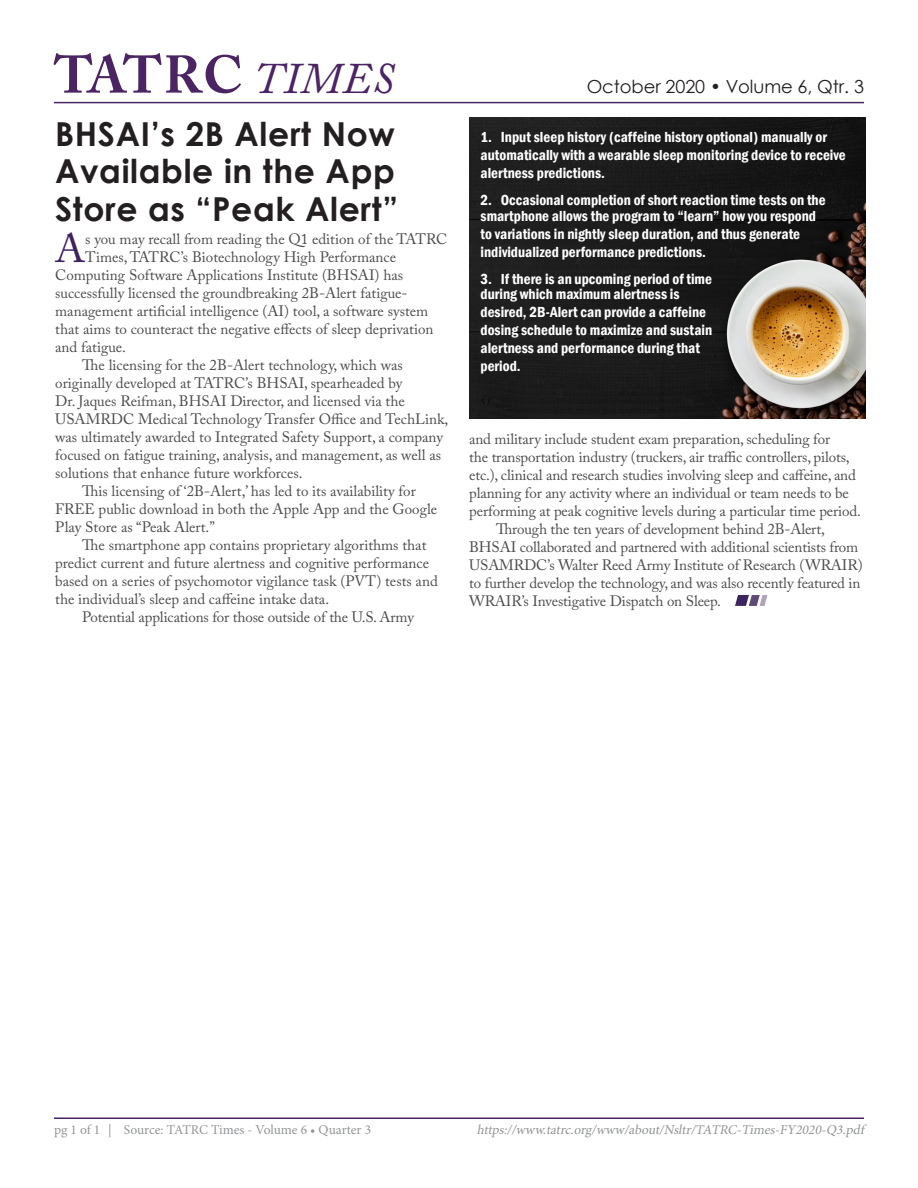
<style>
.page{position:relative;width:918px;height:1188px;background:#fff}
.page>*{position:absolute;margin:0;border:0;box-sizing:border-box;transform-origin:0 0}
.t1{font:700 52.5px "Adobe Caslon Pro";letter-spacing:-.025em;color:#4b2464}
._1st_Paragraph_Style{font:40.35px "Adobe Caslon Pro";color:#3d235f}
.HEADER_STYLE_1{font:700 33px/37.5px "Century Gothic";letter-spacing:.02em;color:#231f20;text-align:justify}
.t2{font:18px "Century Gothic";letter-spacing:-.005em;color:#231f20}
.Paragraph_Style_1{font:15px/18px "Adobe Caslon Pro";color:#4b4c4d}
.t3{font:600 condensed 15px/18px "Franklin Gothic";color:#fff}
._1st_Paragraph_Style-2{font:15px "Adobe Caslon Pro";color:#4b4c4d}
.t4{font:italic 13.5px "Minion Pro";color:#939598}
.t5{font:13.5px "Minion Pro";letter-spacing:-.005em;color:#939598}
.s1{font-weight:400;font-style:italic;font-size:43.5px}
</style>
<div class="page">
<hr style="left:54px;top:102px;width:810px;height:1px;background:#4b2464">
<hr style="left:54px;top:1118px;width:810px;height:1px;background:#4b2464">
<img style="left:469px;top:117px;width:396px;height:301px">
<svg style="left:735px;top:595px;width:32px;height:11px"></svg>
<p class="t1" style="left:54px;top:44px;width:342px">TATRC <span class="s1">TIMES</span></p>
<p class="HEADER_STYLE_1" style="left:55px;top:113px;width:345px">BHSAI’s 2B Alert Now Available in the App Store as “Peak Alert”</p>
<p class="_1st_Paragraph_Style" style="left:55px;top:224px;width:31px">A</p>
<p class="_1st_Paragraph_Style-2" style="left:85px;top:230px;width:364px">s you may recall from reading the Q1 edition of the TATRC</p>
<p class="_1st_Paragraph_Style-2" style="left:85px;top:248px;width:312px">Times, TATRC’s Biotechnology High Performance</p>
<p class="_1st_Paragraph_Style-2" style="left:55px;top:266px;width:349px">Computing Software Applications Institute (BHSAI) has</p>
<p class="_1st_Paragraph_Style-2" style="left:55px;top:284px;width:354px">successfully licensed the groundbreaking 2B-Alert fatigue-</p>
<p class="_1st_Paragraph_Style-2" style="left:55px;top:302px;width:375px">management artificial intelligence (AI) tool, a software system</p>
<p class="_1st_Paragraph_Style-2" style="left:55px;top:320px;width:380px">that aims to counteract the negative effects of sleep deprivation</p>
<p class="_1st_Paragraph_Style-2" style="left:55px;top:338px;width:72px">and fatigue.</p>
<p class="Paragraph_Style_1" style="left:55px;top:356px;width:395px;text-indent:27px">The licensing for the 2B-Alert technology, which was originally developed at TATRC’s BHSAI, spearheaded by<br>Dr. Jaques Reifman, BHSAI Director, and licensed via the USAMRDC Medical Technology Transfer Office and TechLink, was ultimately awarded to Integrated Safety Support, a company focused on fatigue training, analysis, and management, as well as solutions that enhance future workforces.</p>
<p class="Paragraph_Style_1" style="left:55px;top:482px;width:384px;text-indent:27px">This licensing of ‘2B-Alert,’ has led to its availability for<br>FREE public download in both the Apple App and the Google<br>Play Store as “Peak Alert.”</p>
<p class="Paragraph_Style_1" style="left:55px;top:536px;width:384px;text-indent:27px">The smartphone app contains proprietary algorithms that predict current and future alertness and cognitive performance based on a series of psychomotor vigilance task (PVT) tests and the individual’s sleep and caffeine intake data.</p>
<p class="Paragraph_Style_1" style="left:82px;top:608px;width:333px">Potential applications for those outside of the U.S. Army</p>
<p class="t2" style="left:587px;top:74px;width:279px">October 2020 • Volume 6, Qtr. 3</p>
<p class="t3" style="left:481px;top:128px;width:367px">1. Input sleep history (caffeine history optional) manually or automatically with a wearable sleep monitoring device to receive alertness predictions.</p>
<p class="t3" style="left:481px;top:191px;width:347px;line-height:16.5px">2. Occasional completion of short reaction time tests on the smartphone allows the program to “learn” how you respond</p>
<p class="t3" style="left:481px;top:225px;width:321px">to variations in nightly sleep duration, and thus generate individualized performance predictions.</p>
<p class="t3" style="left:481px;top:272px;width:233px;line-height:15px">3. If there is an upcoming period of time during which maximum alertness is</p>
<p class="t3" style="left:481px;top:303px;width:233px">desired, 2B-Alert can provide a caffeine dosing schedule to maximize and sustain alertness and performance during that period.</p>
<p class="Paragraph_Style_1" style="left:469px;top:429px;width:393px">and military include student exam preparation, scheduling for<br>the transportation industry (truckers, air traffic controllers, pilots, etc.), clinical and research studies involving sleep and caffeine, and planning for any activity where an individual or team needs to be performing at peak cognitive levels during a particular time period.</p>
<p class="Paragraph_Style_1" style="left:469px;top:519px;width:395px;text-indent:27px">Through the ten years of development behind 2B-Alert, BHSAI collaborated and partnered with additional scientists from USAMRDC’s Walter Reed Army Institute of Research (WRAIR) to further develop the technology, and was also recently featured in WRAIR’s Investigative Dispatch on Sleep.</p>
<p class="t5" style="left:54px;top:1121px;width:319px">pg 1 of 1 | Source: TATRC Times - Volume 6 • Quarter 3</p>
<p class="t4" style="left:477px;top:1121px;width:389px">https://www.tatrc.org/www/about/Nsltr/TATRC-Times-FY2020-Q3.pdf</p>
</div>
